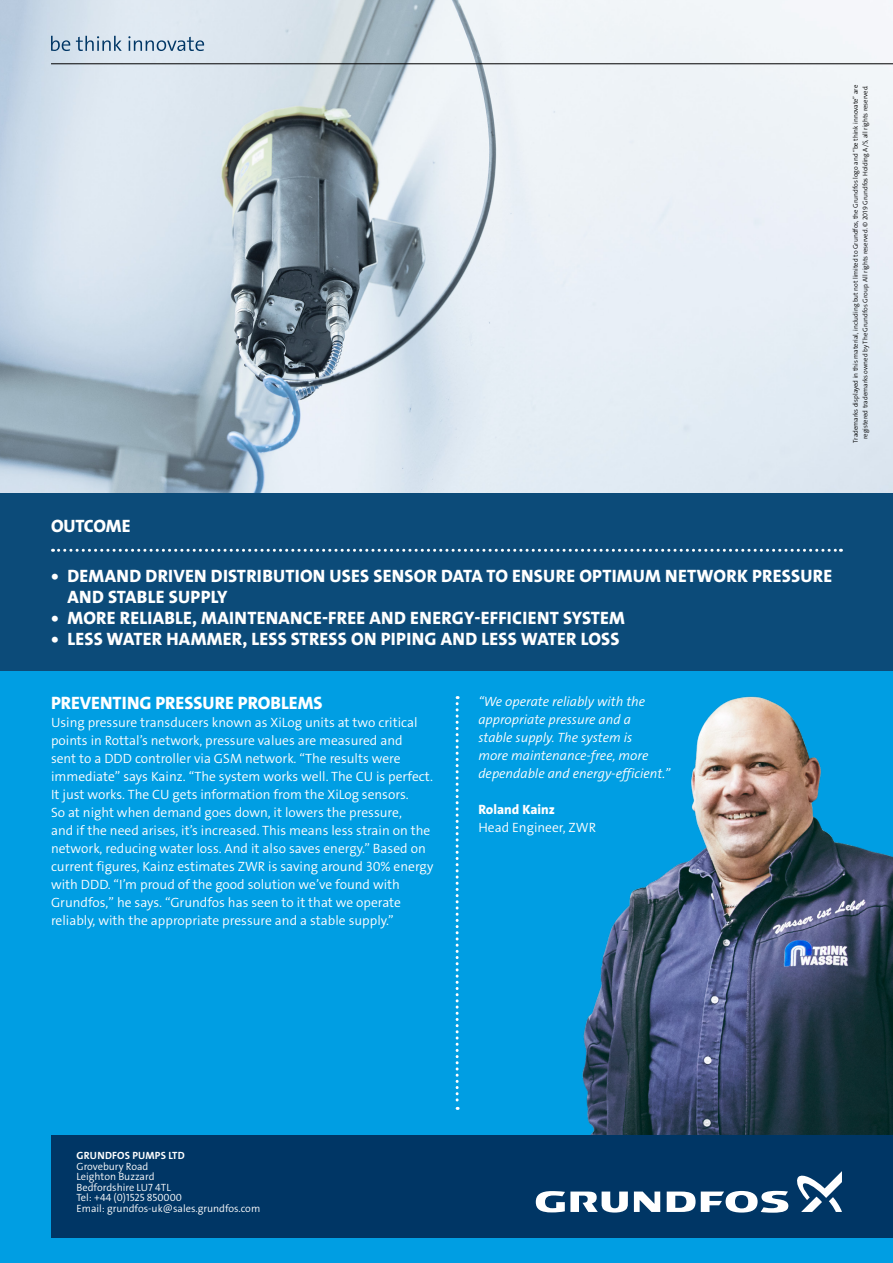
<style>
.page{position:relative;width:893px;height:1263px;background:#fff}
.page>*{position:absolute;margin:0;border:0;box-sizing:border-box;transform-origin:0 0}
.t1{font:18px/21px "Grundfos The Sans V2 OT 8 XB";letter-spacing:.015em;color:#fff}
.t2{font:18px "Grundfos The Sans V2 OT 8 XB";letter-spacing:-.01em;color:#fff}
.t3{font:13.5px/18px "Grundfos The Sans V2 OT 4 SL";color:#fff}
.t4{font:13.5px/18px "Grundfos The Sans V2 OT 4 SL Italic";color:#fff}
.t5{font:13.5px "Grundfos The Sans V2 OT 8 XB";color:#fff}
.t6{font:10.5px/10.5px "Grundfos The Sans V2 OT 4 SL";color:#fff}
.t7{font:10.5px "Grundfos The Sans V2 OT 7 B";letter-spacing:.015em;color:#fff}
.t8{font:6.75px/9.8px "Grundfos The Sans V2 OT 4 SL";color:#000;text-align:center}
</style>
<div class="page">
<div style="left:0;top:649px;width:893px;height:614px;background:#009ee3"></div>
<img style="left:0;top:0;width:893px;height:493px">
<div style="left:0;top:493px;width:893px;height:177px;background:#0c4b79"></div>
<svg style="left:456px;top:696px;width:3px;height:414px"></svg>
<svg style="left:53px;top:549px;width:788px;height:3px"></svg>
<img style="left:583px;top:696px;width:310px;height:439px">
<div style="left:51px;top:1135px;width:842px;height:102px;background:#003665"></div>
<hr style="left:51px;top:63px;width:842px;height:1px;background:#000">
<svg style="left:634px;top:1191px;width:26px;height:21px"></svg>
<svg style="left:536px;top:1191px;width:92px;height:21px"></svg>
<svg style="left:667px;top:1191px;width:121px;height:22px"></svg>
<svg style="left:797px;top:1171px;width:45px;height:41px"></svg>
<svg style="left:51px;top:36px;width:19px;height:15px"></svg>
<svg style="left:76px;top:36px;width:46px;height:15px"></svg>
<svg style="left:128px;top:36px;width:76px;height:15px"></svg>
<p class="t8" style="left:851px;top:443px;width:359px;rotate:-90deg">Trademarks displayed in this material, including but not limited to Grundfos, the Grundfos logo and “be think innovate” are registered trademarks owned by The Grundfos Group. All rights reserved. © 2019 Grundfos Holding A/S, all rights reserved.</p>
<h1 class="t2" style="left:51px;top:514px;width:81px">OUTCOME</h1>
<h1 class="t1" style="left:68px;top:566px;width:766px;text-indent:-16px">• DEMAND DRIVEN DISTRIBUTION USES SENSOR DATA TO ENSURE OPTIMUM NETWORK PRESSURE<br>AND STABLE SUPPLY</h1>
<h1 class="t1" style="left:51px;top:608px;width:575px">• MORE RELIABLE, MAINTENANCE-FREE AND ENERGY-EFFICIENT SYSTEM</h1>
<h1 class="t1" style="left:51px;top:629px;width:570px">• LESS WATER HAMMER, LESS STRESS ON PIPING AND LESS WATER LOSS</h1>
<h1 class="t1" style="left:51px;top:693px;width:273px">PREVENTING PRESSURE PROBLEMS</h1>
<p class="t3" style="left:51px;top:714px;width:384px">Using pressure transducers known as XiLog units at two critical points in Rottal’s network, pressure values are measured and<br>sent to a DDD controller via GSM network. “The results were immediate” says Kainz. “The system works well. The CU is perfect.<br>It just works. The CU gets information from the XiLog sensors.<br>So at night when demand goes down, it lowers the pressure,<br>and if the need arises, it’s increased. This means less strain on the network, reducing water loss. And it also saves energy.” Based on current figures, Kainz estimates ZWR is saving around 30% energy with DDD. “I’m proud of the good solution we’ve found with Grundfos,” he says. “Grundfos has seen to it that we operate reliably, with the appropriate pressure and a stable supply.”</p>
<p class="t4" style="left:478px;top:693px;width:193px">“We operate reliably with the appropriate pressure and a<br>stable supply. The system is<br>more maintenance-free, more dependable and energy-efficient.”</p>
<p class="t5" style="left:478px;top:801px;width:78px">Roland Kainz</p>
<p class="t3" style="left:478px;top:819px;width:119px">Head Engineer, ZWR</p>
<p class="t7" style="left:77px;top:1149px;width:110px">GRUNDFOS PUMPS LTD</p>
<p class="t6" style="left:77px;top:1161px;width:185px">Grovebury Road<br>Leighton Buzzard<br>Bedfordshire LU7 4TL<br>Tel: +44 (0)1525 850000<br>Email: grundfos-uk@sales.grundfos.com</p>
</div>
